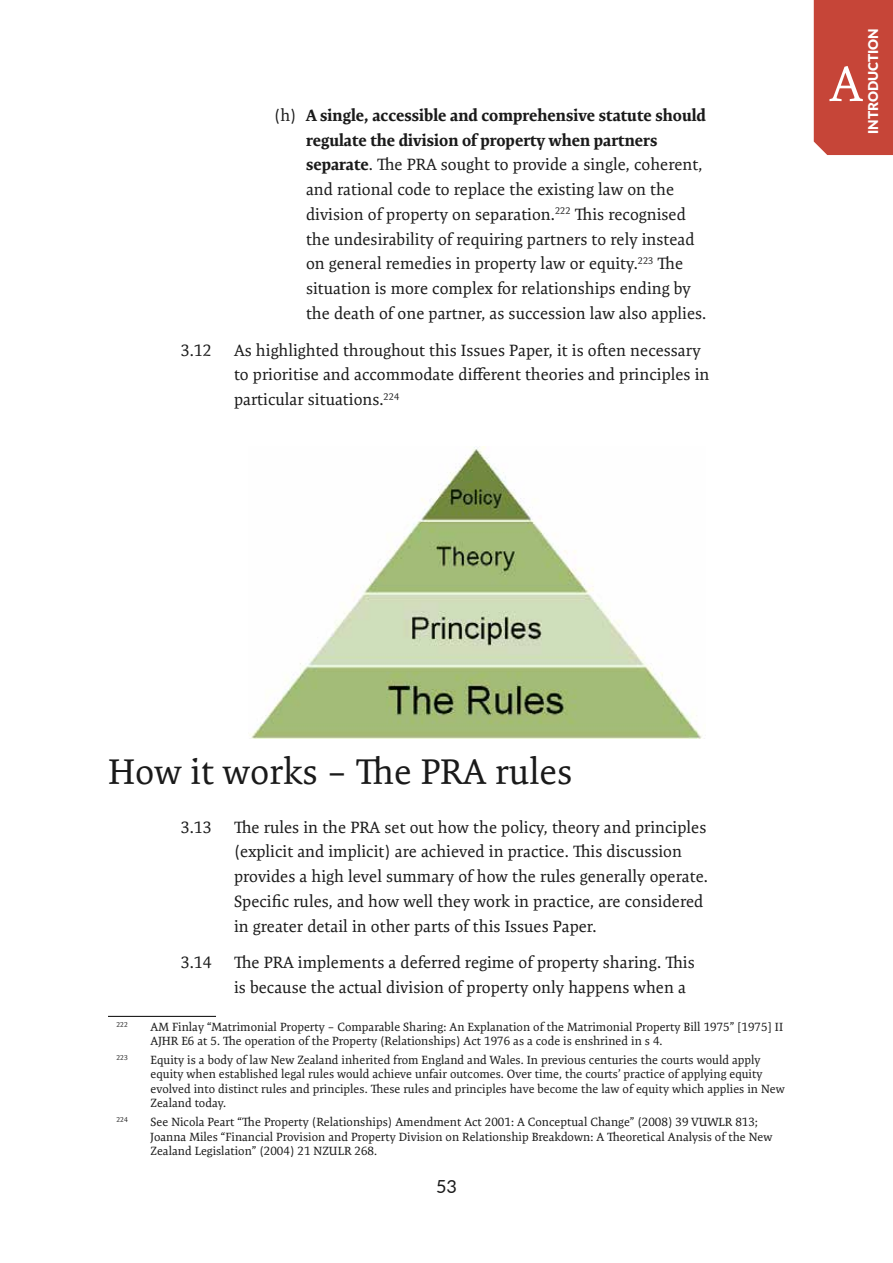
<style>
.page{position:relative;width:893px;height:1263px;background:#fff}
.page>*{position:absolute;margin:0;border:0;box-sizing:border-box;transform-origin:0 0}
.t1{font:50.7px "Expo Serif Pro";color:#fff}
.t2{font:36px "Expo Serif Pro";color:#1a1a1a}
.t3{font:18px "Lato";color:#1a1a1a}
.t4{font:16.5px/24.8px "Expo Serif Pro";color:#1a1a1a}
.t5{font:900 13.5px "Lato";color:#fff}
.t6{font:12px/14.4px "Expo Serif Pro";color:#1a1a1a}
.t7{font:7.05px "Expo Serif Pro";color:#1a1a1a}
.s1{font-weight:700}
</style>
<div class="page">
<div style="left:814px;top:0;width:79px;height:155px;background:#c64538"></div>
<hr style="left:108px;top:1016px;width:108px;height:1px;background:#000">
<img style="left:250px;top:447px;width:452px;height:291px">
<p class="t4" style="left:306px;top:103px;width:402px;text-indent:-32px">(h) <span class="s1">A single, accessible and comprehensive statute should regulate the division of property when partners separate</span>. The PRA sought to provide a single, coherent, and rational code to replace the existing law on the division of property on separation.<sup>222</sup> This recognised the undesirability of requiring partners to rely instead on general remedies in property law or equity.<sup>223</sup> The situation is more complex for relationships ending by the death of one partner, as succession law also applies.</p>
<p class="t4" style="left:181px;top:338px;width:33px">3.12</p>
<p class="t4" style="left:234px;top:338px;width:477px">As highlighted throughout this Issues Paper, it is often necessary to prioritise and accommodate different theories and principles in particular situations.<sup>224</sup></p>
<p class="t5" style="left:863px;top:134px;width:107px;rotate:-90deg">INTRODUCTION</p>
<h1 class="t1" style="left:830px;top:54px;width:34px">A</h1>
<h2 class="t2" style="left:108px;top:750px;width:466px">How it works – The PRA rules</h2>
<p class="t4" style="left:181px;top:814px;width:33px">3.13</p>
<p class="t4" style="left:234px;top:814px;width:475px">The rules in the PRA set out how the policy, theory and principles (explicit and implicit) are achieved in practice. This discussion provides a high level summary of how the rules generally operate.<br>Specific rules, and how well they work in practice, are considered in greater detail in other parts of this Issues Paper.</p>
<p class="t4" style="left:181px;top:950px;width:33px">3.14</p>
<p class="t4" style="left:234px;top:950px;width:462px">The PRA implements a deferred regime of property sharing. This is because the actual division of property only happens when a</p>
<p class="t7" style="left:116px;top:1020px;width:13px">222</p>
<p class="t6" style="left:151px;top:1019px;width:634px">AM Finlay “Matrimonial Property – Comparable Sharing: An Explanation of the Matrimonial Property Bill 1975” [1975] II<br>AJHR E6 at 5. The operation of the Property (Relationships) Act 1976 as a code is enshrined in s 4.</p>
<p class="t7" style="left:116px;top:1053px;width:13px">223</p>
<p class="t6" style="left:151px;top:1053px;width:636px">Equity is a body of law New Zealand inherited from England and Wales. In previous centuries the courts would apply equity when established legal rules would achieve unfair outcomes. Over time, the courts’ practice of applying equity evolved into distinct rules and principles. These rules and principles have become the law of equity which applies in New Zealand today.</p>
<p class="t7" style="left:116px;top:1115px;width:13px">224</p>
<p class="t6" style="left:151px;top:1115px;width:623px">See Nicola Peart “The Property (Relationships) Amendment Act 2001: A Conceptual Change” (2008) 39 VUWLR 813;<br>Joanna Miles “Financial Provision and Property Division on Relationship Breakdown: A Theoretical Analysis of the New<br>Zealand Legislation” (2004) 21 NZULR 268.</p>
<p class="t3" style="left:436px;top:1173px;width:22px">53</p>
</div>
